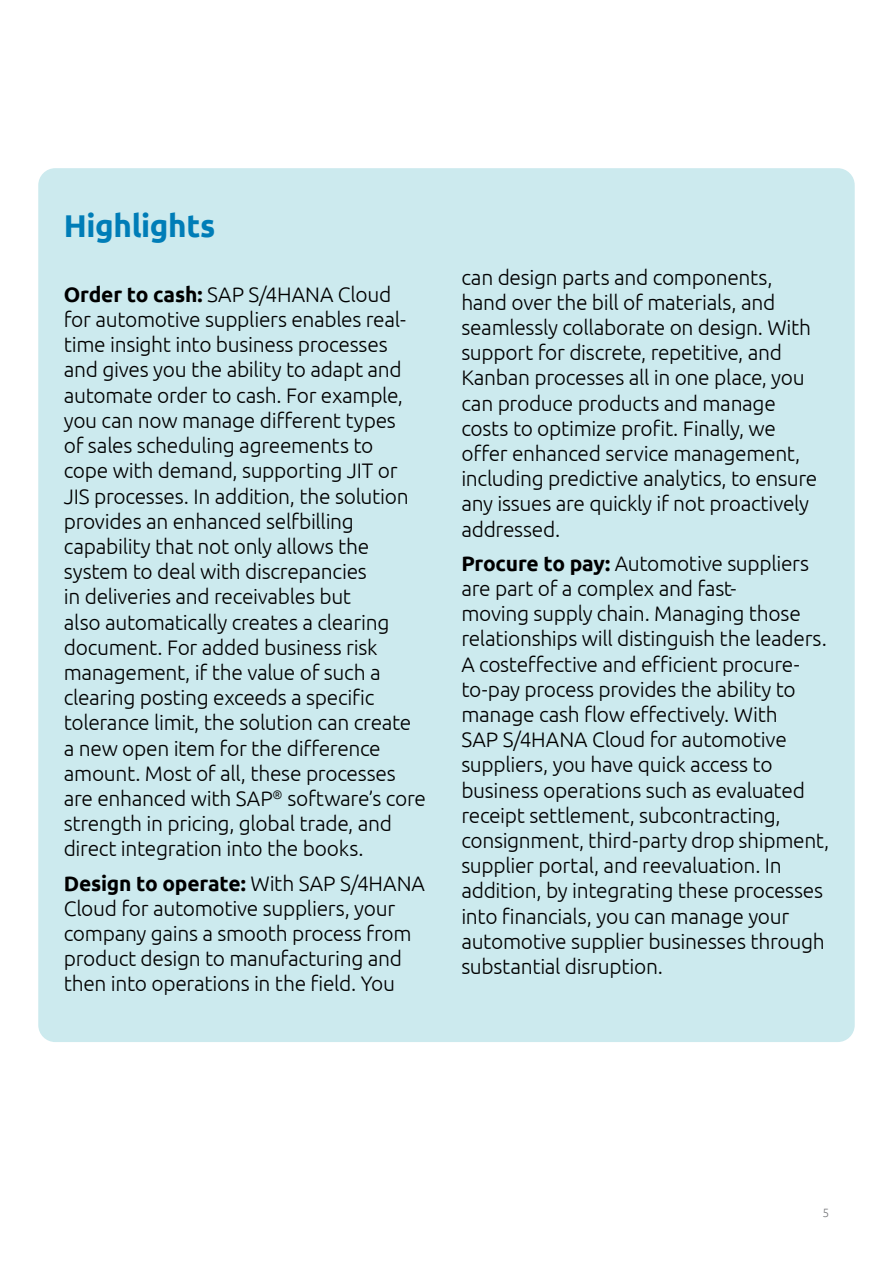
<style>
.page{position:relative;width:893px;height:1263px;background:#fff}
.page>*{position:absolute;margin:0;border:0;box-sizing:border-box;transform-origin:0 0}
.t1{font:700 31.5px "Ubuntu";letter-spacing:-.01em;color:#007db7}
.t2{font:300 21px/25.2px "Ubuntu";letter-spacing:-.015em;color:#000}
.t3{font:300 12px "Ubuntu";color:#77787b}
.s1{font-weight:700}
</style>
<div class="page">
<div style="left:38px;top:168px;width:817px;height:874px;background:#cceaee;border-radius:17px"></div>
<h1 class="t1" style="left:64px;top:207px;width:153px">Highlights</h1>
<p class="t2" style="left:64px;top:281px;width:364px"><span class="s1">Order to cash:</span> SAP S/4HANA Cloud<br>for automotive suppliers enables real&shy;time insight into business processes and gives you the ability to adapt and automate order to cash. For example, you can now manage different types<br>of sales scheduling agreements to<br>cope with demand, supporting JIT or JIS processes. In addition, the solution provides an enhanced selfbilling capability that not only allows the system to deal with discrepancies<br>in deliveries and receivables but<br>also automatically creates a clearing document. For added business risk management, if the value of such a clearing posting exceeds a specific tolerance limit, the solution can create a new open item for the difference amount. Most of all, these processes are enhanced with SAP<sup>®</sup> software’s core strength in pricing, global trade, and direct integration into the books.</p>
<p class="t2" style="left:64px;top:870px;width:363px"><span class="s1">Design to operate:</span> With SAP S/4HANA Cloud for automotive suppliers, your company gains a smooth process from product design to manufacturing and then into operations in the field. You</p>
<p class="t2" style="left:461px;top:264px;width:357px">can design parts and components, hand over the bill of materials, and seamlessly collaborate on design. With support for discrete, repetitive, and Kanban processes all in one place, you can produce products and manage costs to optimize profit. Finally, we offer enhanced service management, including predictive analytics, to ensure any issues are quickly if not proactively addressed.</p>
<p class="t2" style="left:461px;top:550px;width:369px"><span class="s1">Procure to pay:</span> Automotive suppliers are part of a complex and fast-<br>moving supply chain. Managing those relationships will distinguish the leaders.<br>A costeffective and efficient procure&shy;to-pay process provides the ability to manage cash flow effectively. With<br>SAP S/4HANA Cloud for automotive suppliers, you have quick access to business operations such as evaluated receipt settlement, subcontracting, consignment, third-party drop shipment, supplier portal, and reevaluation. In addition, by integrating these processes into financials, you can manage your automotive supplier businesses through substantial disruption.</p>
<p class="t3" style="left:822px;top:1205px;width:8px">5</p>
</div>
